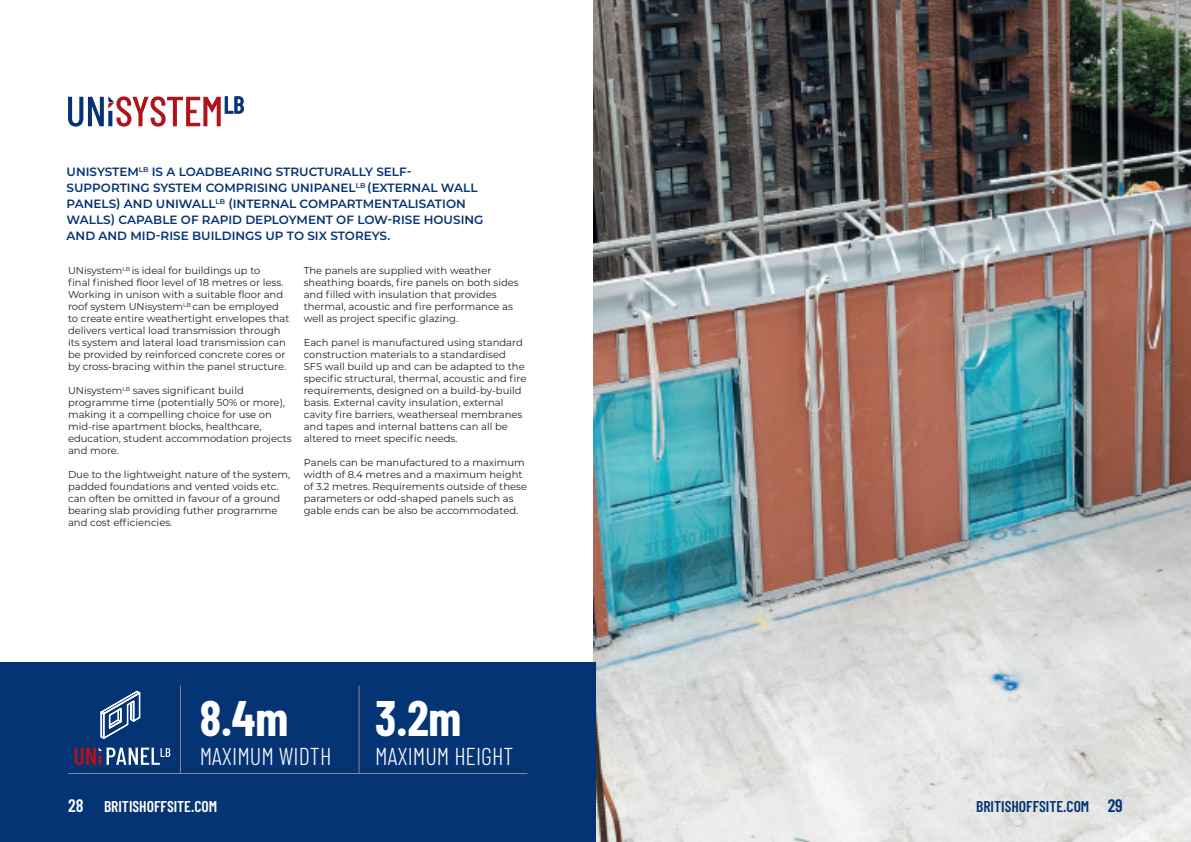
<style>
.page{position:relative;width:1191px;height:842px;background:#fff}
.page>*{position:absolute;margin:0;border:0;box-sizing:border-box;transform-origin:0 0}
.t1{font:700 48.7px "Barlow Condensed";color:#fff}
.t2{font:300 24.3px "Barlow Condensed";color:#fff}
.t3{font:600 18px "Barlow Condensed";color:#fff}
.t4{font:600 15.6px "Barlow Condensed";color:#053474}
.t5{font:600 15.6px "Barlow Condensed";color:#fff}
.t6{font:600 12px/16px "Montserrat";color:#053474}
.t7{font:10px/12px "Montserrat";color:#231f20}
.s1{font-size:18px}
</style>
<div class="page">
<svg style="left:68px;top:96px;width:176px;height:31px"></svg>
<img style="left:593px;top:0;width:598px;height:842px">
<div style="left:0;top:663px;width:595px;height:179px;background:#053474"></div>
<svg style="left:100px;top:691px;width:40px;height:48px"></svg>
<hr style="left:68px;top:773px;width:459px;height:1px;background:#868a8e">
<hr style="left:180px;top:686px;width:1px;height:88px;background:#868a8e">
<hr style="left:359px;top:686px;width:1px;height:88px;background:#868a8e">
<svg style="left:74px;top:747px;width:96px;height:18px"></svg>
<p class="t6" style="left:67px;top:163px;width:418px">UNISYSTEM<sup>LB</sup> IS A LOADBEARING STRUCTURALLY SELF-SUPPORTING SYSTEM COMPRISING UNIPANEL<sup>LB</sup> (EXTERNAL WALL PANELS) AND UNIWALL<sup>LB</sup> (INTERNAL COMPARTMENTALISATION WALLS) CAPABLE OF RAPID DEPLOYMENT OF LOW-RISE HOUSING AND AND MID-RISE BUILDINGS UP TO SIX STOREYS.</p>
<p class="t7" style="left:68px;top:264px;width:223px">UNisystem<sup>LB</sup> is ideal for buildings up to<br>final finished floor level of 18 metres or less.<br>Working in unison with a suitable floor and roof system UNisystem<sup>LB</sup> can be employed to create entire weathertight envelopes that delivers vertical load transmission through its system and lateral load transmission can be provided by reinforced concrete cores or by cross-bracing within the panel structure.</p>
<p class="t7" style="left:68px;top:384px;width:225px">UNisystem<sup>LB</sup> saves significant build programme time (potentially 50% or more), making it a compelling choice for use on mid-rise apartment blocks, healthcare, education, student accommodation projects and more.</p>
<p class="t7" style="left:68px;top:468px;width:224px">Due to the lightweight nature of the system, padded foundations and vented voids etc. can often be omitted in favour of a ground bearing slab providing futher programme and cost efficiencies.</p>
<p class="t7" style="left:304px;top:264px;width:217px">The panels are supplied with weather sheathing boards, fire panels on both sides and filled with insulation that provides thermal, acoustic and fire performance as well as project specific glazing.</p>
<p class="t7" style="left:304px;top:336px;width:224px">Each panel is manufactured using standard construction materials to a standardised SFS wall build up and can be adapted to the specific structural, thermal, acoustic and fire requirements, designed on a build-by-build basis. External cavity insulation, external cavity fire barriers, weatherseal membranes and tapes and internal battens can all be altered to meet specific needs.</p>
<p class="t7" style="left:304px;top:456px;width:225px">Panels can be manufactured to a maximum width of 8.4 metres and a maximum height of 3.2 metres. Requirements outside of these parameters or odd-shaped panels such as gable ends can be also be accommodated.</p>
<p class="t1" style="left:200px;top:683px;width:90px">8.4m</p>
<p class="t2" style="left:200px;top:739px;width:133px">MAXIMUM WIDTH</p>
<p class="t3" style="left:68px;top:792px;width:17px">28</p>
<p class="t5" style="left:104px;top:795px;width:115px">BRITISHOFFSITE.COM</p>
<p class="t1" style="left:375px;top:683px;width:88px">3.2m</p>
<p class="t2" style="left:375px;top:739px;width:140px">MAXIMUM HEIGHT</p>
<h3 class="t4" style="left:976px;top:795px;width:148px">BRITISHOFFSITE.COM <span class="s1">29</span></h3>
</div>
